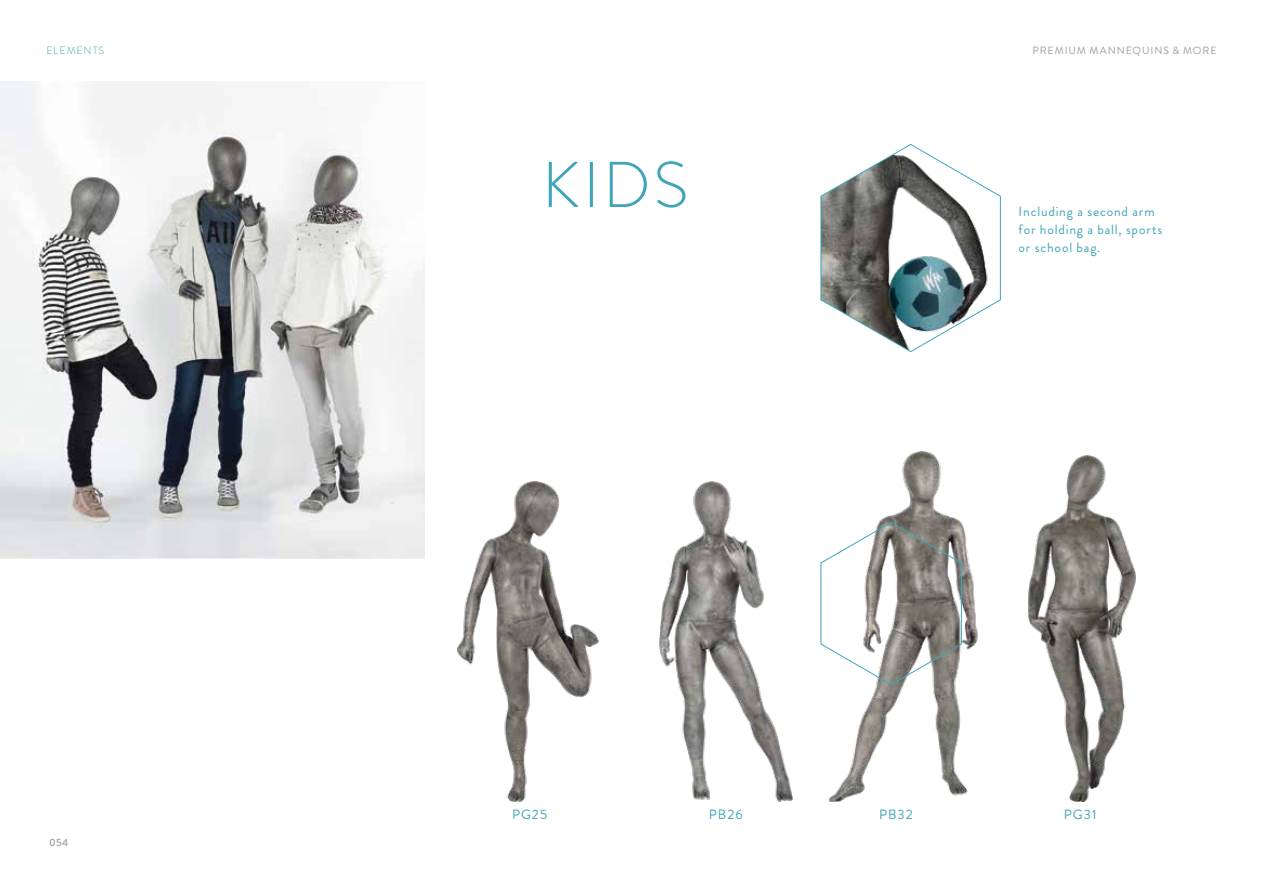
<style>
.page{position:relative;width:1263px;height:893px;background:#fff}
.page>*{position:absolute;margin:0;border:0;box-sizing:border-box;transform-origin:0 0}
.t1{font:300 64.5px "Brandon Grotesque";color:#40a5b9}
.t2{font:13.5px/18px "Brandon Grotesque";letter-spacing:.06em;color:#40a5b9}
.t3{font:10.5px "Brandon Grotesque";letter-spacing:.085em;color:#9d9d9c}
.t4{font:300 10.5px "Brandon Grotesque";letter-spacing:.09em;color:#40a5b9}
.t5{font:500 10.5px "Brandon Grotesque";color:#9d9d9c}
</style>
<div class="page">
<img style="left:0;top:82px;width:424px;height:476px">
<svg style="left:820px;top:144px;width:181px;height:208px"></svg>
<img style="left:659px;top:482px;width:133px;height:319px">
<img style="left:829px;top:452px;width:148px;height:349px">
<img style="left:458px;top:482px;width:140px;height:319px">
<svg style="left:820px;top:522px;width:142px;height:163px"></svg>
<img style="left:1028px;top:456px;width:108px;height:345px">
<p class="t4" style="left:46px;top:43px;width:59px">ELEMENTS</p>
<p class="t3" style="left:1032px;top:43px;width:185px">PREMIUM MANNEQUINS &amp; MORE</p>
<h1 class="t1" style="left:542px;top:141px;width:148px">KIDS</h1>
<p class="t2" style="left:1019px;top:203px;width:145px">Including a second arm for holding a ball, sports or school bag.</p>
<p class="t5" style="left:49px;top:835px;width:20px">054</p>
<p class="t2" style="left:512px;top:805px;width:37px">PG25</p>
<p class="t2" style="left:709px;top:805px;width:35px">PB26</p>
<p class="t2" style="left:879px;top:805px;width:35px">PB32</p>
<p class="t2" style="left:1064px;top:805px;width:34px">PG31</p>
</div>
